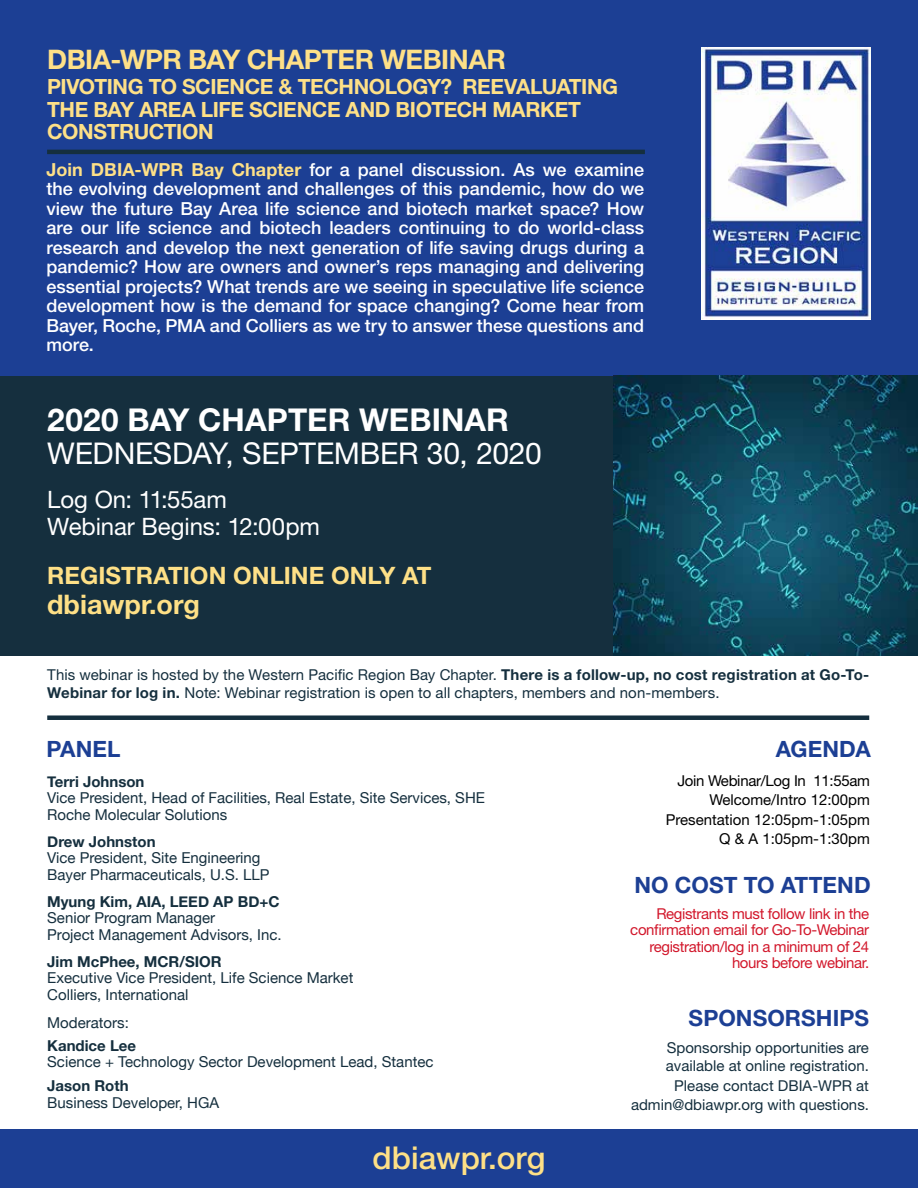
<style>
.page{position:relative;width:918px;height:1188px;background:#fff}
.page>*{position:absolute;margin:0;border:0;box-sizing:border-box;transform-origin:0 0}
.t1{font:700 31.5px "Helvetica Neue LT Std";letter-spacing:.005em;color:#fff}
.t2{font:500 31.5px "Helvetica Neue LT Std";color:#fee086}
.t3{font:30px "Helvetica Neue LT Std";letter-spacing:-.01em;color:#fff}
.t4{font:700 27px "Helvetica Neue LT Std";letter-spacing:-.02em;color:#fee087}
.t5{font:700 27px "Helvetica Neue LT Std";color:#fee086}
.t6{font:24px/27px "Helvetica Neue LT Std";letter-spacing:-.005em;color:#fff}
.t7{font:700 24px "Helvetica Neue LT Std";color:#fee087}
.t8{font:700 22.5px "Helvetica Neue LT Std";color:#1c3f94}
.t9{font:700 21px/22.5px "Helvetica Neue LT Std";letter-spacing:-.02em;color:#fee087}
.t10{font:500 18px/19.5px "Helvetica Neue LT Std";color:#fff;text-align:justify}
.t11{font:15px/16.5px "Helvetica Neue";color:#152f3e}
.t12{font:15px/18px "Helvetica Neue LT Std";color:#152f3e}
.t13{font:15px/16.5px "Helvetica Neue LT Std";letter-spacing:-.025em;color:#d2172b;text-align:right}
.t14{font:15px/19.5px "Helvetica Neue LT Std";color:#000;text-align:right}
.t15{font:700 15px "Helvetica Neue";color:#152f3e}
.s1{font-weight:700;color:#fee087}
.s2{font-weight:700}
</style>
<div class="page">
<div style="left:0;top:0;width:918px;height:376px;background:#1c3f94"></div>
<div style="left:0;top:1129px;width:918px;height:59px;background:#1c3f94"></div>
<div style="left:0;top:376px;width:918px;height:280px;background:#152f3e"></div>
<hr style="left:47px;top:150px;width:598px;height:4px;background:#152f3e">
<div style="left:47px;top:715px;width:822px;height:5px;background:#152f3e"></div>
<img style="left:701px;top:47px;width:170px;height:272px">
<img style="left:614px;top:376px;width:304px;height:280px">
<h3 class="t4" style="left:47px;top:42px;width:460px">DBIA-WPR BAY CHAPTER WEBINAR</h3>
<p class="t9" style="left:47px;top:75px;width:572px">PIVOTING TO SCIENCE &amp; TECHNOLOGY? REEVALUATING<br>THE BAY AREA LIFE SCIENCE AND BIOTECH MARKET<br>CONSTRUCTION</p>
<p class="t10" style="left:46px;top:159px;width:599px"><span class="s1">Join DBIA-WPR Bay Chapter</span> for a panel discussion. As we examine the evolving development and challenges of this pandemic, how do we view the future Bay Area life science and biotech market space? How are our life science and biotech leaders continuing to do world-class research and develop the next generation of life saving drugs during a pandemic? How are owners and owner’s reps managing and delivering essential projects? What trends are we seeing in speculative life science development how is the demand for space changing? Come hear from Bayer, Roche, PMA and Colliers as we try to answer these questions and more.</p>
<h1 class="t1" style="left:47px;top:401px;width:463px">2020 BAY CHAPTER WEBINAR</h1>
<h2 class="t3" style="left:47px;top:436px;width:496px">WEDNESDAY, SEPTEMBER 30, 2020</h2>
<h3 class="t6" style="left:47px;top:486px;width:274px">Log On: 11:55am<br>Webinar Begins: 12:00pm</h3>
<h3 class="t7" style="left:47px;top:561px;width:386px">REGISTRATION ONLINE ONLY AT</h3>
<h3 class="t5" style="left:47px;top:588px;width:154px">dbiawpr.org</h3>
<p class="t12" style="left:47px;top:666px;width:824px">This webinar is hosted by the Western Pacific Region Bay Chapter. <span class="s2">There is a follow-up, no cost registration at Go-To-<br>Webinar for log in.</span> Note: Webinar registration is open to all chapters, members and non-members.</p>
<p class="t8" style="left:46px;top:735px;width:76px">PANEL</p>
<p class="t8" style="left:776px;top:735px;width:97px">AGENDA</p>
<p class="t15" style="left:47px;top:769px;width:99px">Terri Johnson</p>
<p class="t11" style="left:47px;top:790px;width:439px">Vice President, Head of Facilities, Real Estate, Site Services, SHE<br>Roche Molecular Solutions</p>
<p class="t15" style="left:47px;top:829px;width:110px">Drew Johnston</p>
<p class="t11" style="left:47px;top:850px;width:224px">Vice President, Site Engineering<br>Bayer Pharmaceuticals, U.S. LLP</p>
<p class="t15" style="left:47px;top:889px;width:234px">Myung Kim, AIA, LEED AP BD+C</p>
<p class="t11" style="left:47px;top:910px;width:236px">Senior Program Manager<br>Project Management Advisors, Inc.</p>
<p class="t15" style="left:47px;top:949px;width:176px">Jim McPhee, MCR/SIOR</p>
<p class="t11" style="left:47px;top:970px;width:308px">Executive Vice President, Life Science Market<br>Colliers, International</p>
<p class="t11" style="left:47px;top:1015px;width:83px">Moderators:</p>
<p class="t15" style="left:47px;top:1033px;width:90px">Kandice Lee</p>
<p class="t11" style="left:47px;top:1054px;width:388px">Science + Technology Sector Development Lead, Stantec</p>
<p class="t15" style="left:47px;top:1074px;width:83px">Jason Roth</p>
<p class="t11" style="left:47px;top:1095px;width:173px">Business Developer, HGA</p>
<h1 class="t2" style="left:373px;top:1139px;width:174px">dbiawpr.org</h1>
<p class="t14" style="left:666px;top:770px;width:206px">Join Webinar/Log In 11:55am<br>Welcome/Intro 12:00pm<br>Presentation 12:05pm-1:05pm<br>Q &amp; A 1:05pm-1:30pm</p>
<p class="t8" style="left:634px;top:871px;width:238px">NO COST TO ATTEND</p>
<p class="t13" style="left:630px;top:905px;width:240px">Registrants must follow link in the confirmation email for Go-To-Webinar registration/log in a minimum of 24 hours before webinar.</p>
<p class="t8" style="left:689px;top:1004px;width:182px">SPONSORSHIPS</p>
<p class="t12" style="left:666px;top:1039px;width:205px">Sponsorship opportunities are available at online registration.</p>
<p class="t12" style="left:631px;top:1076px;width:240px;line-height:19.5px;text-align:right">Please contact DBIA-WPR at admin@dbiawpr.org with questions.</p>
</div>
